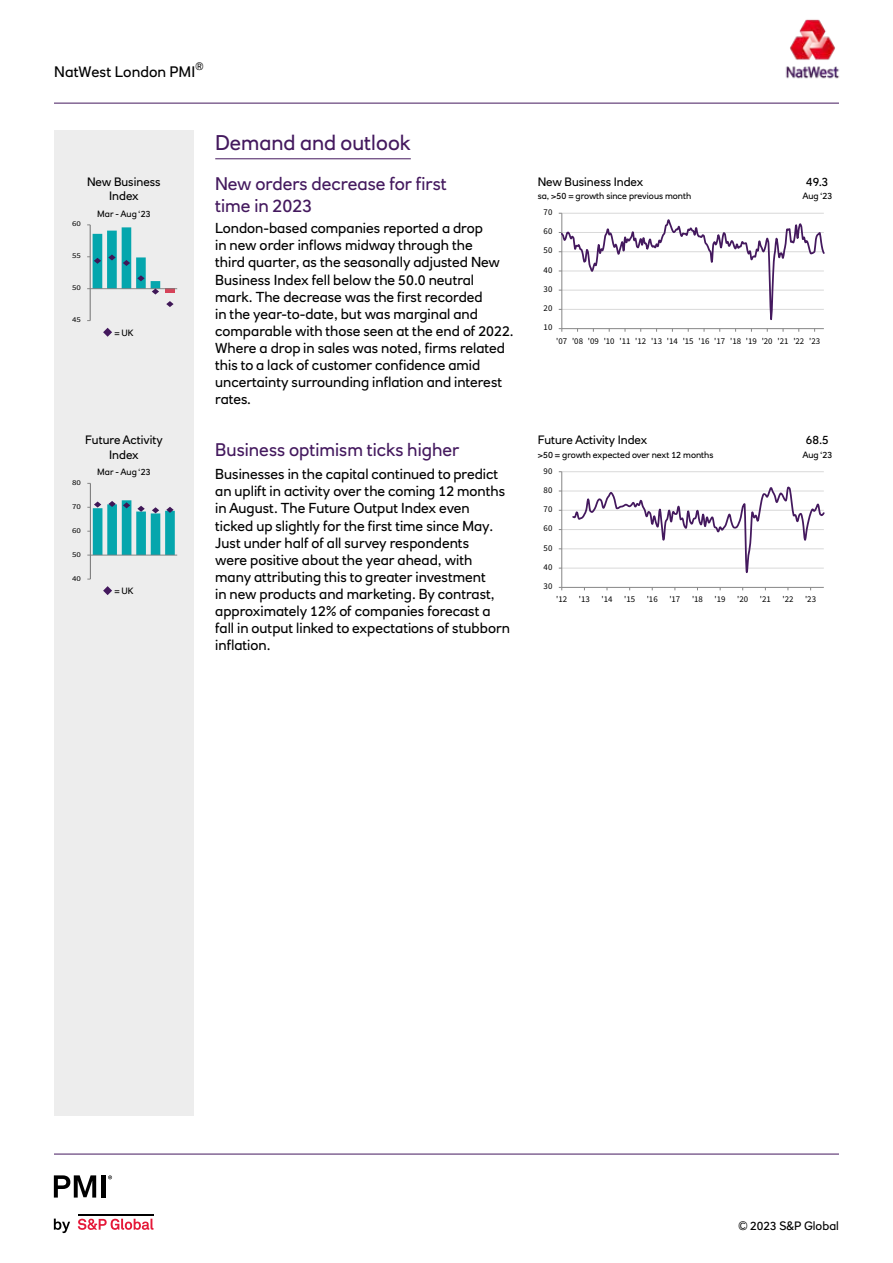
<style>
.page{position:relative;width:893px;height:1263px;background:#fff}
.page>*{position:absolute;margin:0;border:0;box-sizing:border-box;transform-origin:0 0}
.t1{font:21px "RN House Sans";color:#44195e}
.t2{font:18px/21.6px "RN House Sans";color:#44195e}
.t3{font:15px "RN House Sans";letter-spacing:.005em;color:#000}
.t4{font:14.25px/17.1px "RN House Sans";color:#000}
.t5{font:12px/14.4px "RN House Sans";color:#000;text-align:center}
.t6{font:10.5px "RN House Sans";color:#000}
.t7{font:9px "RN House Sans";color:#000}
.t8{font:8.85px "Source Sans Pro";letter-spacing:-.005em;color:#000}
.t9{font:7.35px "Source Sans Pro";letter-spacing:.005em;color:#000;scale:1.21 1}
</style>
<div class="page">
<hr style="left:54px;top:103px;width:785px;height:1px;background:#44195e">
<hr style="left:54px;top:1154px;width:785px;height:1px;background:#44195e">
<img style="left:785px;top:19px;width:55px;height:60px">
<svg style="left:54px;top:1218px;width:16px;height:15px"></svg>
<svg style="left:78px;top:1218px;width:75px;height:12px"></svg>
<hr style="left:78px;top:1213px;width:75px;height:2px;background:#000">
<svg style="left:54px;top:1175px;width:42px;height:22px"></svg>
<div style="left:101px;top:1175px;width:5px;height:22px;background:#000"></div>
<svg style="left:108px;top:1175px;width:4px;height:4px"></svg>
<div style="left:54px;top:131px;width:140px;height:985px;background:#ededed"></div>
<hr style="left:215px;top:159px;width:196px;height:1px;background:#44195e">
<svg style="left:559px;top:213px;width:265px;height:119px"></svg>
<svg style="left:165px;top:289px;width:10px;height:4px"></svg>
<hr style="left:90px;top:225px;width:1px;height:96px;background:#868686">
<hr style="left:90px;top:288px;width:87px;height:1px;background:#868686">
<svg style="left:87px;top:225px;width:73px;height:70px"></svg>
<svg style="left:166px;top:301px;width:8px;height:6px"></svg>
<hr style="left:90px;top:483px;width:1px;height:96px;background:#868686">
<hr style="left:90px;top:555px;width:87px;height:1px;background:#868686">
<svg style="left:87px;top:500px;width:88px;height:56px"></svg>
<hr style="left:562px;top:568px;width:262px;height:1px;background:#d9d9d9">
<hr style="left:562px;top:548px;width:262px;height:1px;background:#d9d9d9">
<hr style="left:562px;top:529px;width:262px;height:1px;background:#d9d9d9">
<hr style="left:562px;top:510px;width:262px;height:1px;background:#d9d9d9">
<hr style="left:562px;top:491px;width:262px;height:1px;background:#d9d9d9">
<hr style="left:562px;top:471px;width:262px;height:1px;background:#d9d9d9">
<hr style="left:561px;top:472px;width:1px;height:115px;background:#868686">
<hr style="left:562px;top:587px;width:262px;height:1px;background:#868686">
<svg style="left:571px;top:486px;width:253px;height:87px"></svg>
<svg style="left:103px;top:328px;width:9px;height:9px"></svg>
<svg style="left:103px;top:586px;width:9px;height:9px"></svg>
<p class="t6" style="left:196px;top:59px;width:10px">®</p>
<p class="t3" style="left:54px;top:63px;width:143px">NatWest London PMI</p>
<p class="t5" style="left:87px;top:174px;width:75px">New Business<br>Index</p>
<p class="t9" style="left:72px;top:219px;width:9px">60</p>
<p class="t9" style="left:72px;top:251px;width:9px">55</p>
<p class="t9" style="left:72px;top:283px;width:9px">50</p>
<p class="t9" style="left:72px;top:315px;width:9px">45</p>
<p class="t7" style="left:97px;top:208px;width:55px">Mar - Aug ‘23</p>
<p class="t7" style="left:114px;top:327px;width:21px">= UK</p>
<p class="t5" style="left:85px;top:433px;width:79px">Future Activity<br>Index</p>
<p class="t9" style="left:72px;top:477px;width:9px">80</p>
<p class="t9" style="left:72px;top:501px;width:9px">70</p>
<p class="t9" style="left:72px;top:525px;width:9px">60</p>
<p class="t9" style="left:72px;top:549px;width:9px">50</p>
<p class="t9" style="left:72px;top:573px;width:9px">40</p>
<p class="t7" style="left:97px;top:466px;width:55px">Mar - Aug ‘23</p>
<p class="t7" style="left:114px;top:585px;width:21px">= UK</p>
<h1 class="t1" style="left:215px;top:130px;width:197px">Demand and outlook</h1>
<p class="t2" style="left:215px;top:173px;width:233px">New orders decrease for first time in 2023</p>
<p class="t4" style="left:215px;top:220px;width:300px">London-based companies reported a drop<br>in new order inflows midway through the<br>third quarter, as the seasonally adjusted New Business Index fell below the 50.0 neutral mark. The decrease was the first recorded<br>in the year-to-date, but was marginal and comparable with those seen at the end of 2022.<br>Where a drop in sales was noted, firms related this to a lack of customer confidence amid uncertainty surrounding inflation and interest rates.</p>
<p class="t2" style="left:215px;top:438px;width:246px">Business optimism ticks higher</p>
<p class="t4" style="left:215px;top:466px;width:296px">Businesses in the capital continued to predict an uplift in activity over the coming 12 months in August. The Future Output Index even ticked up slightly for the first time since May.<br>Just under half of all survey respondents<br>were positive about the year ahead, with many attributing this to greater investment<br>in new products and marketing. By contrast, approximately 12% of companies forecast a fall in output linked to expectations of stubborn inflation.</p>
<p class="t5" style="left:538px;top:174px;width:107px">New Business Index</p>
<p class="t7" style="left:538px;top:191px;width:155px">sa, &gt;50 = growth since previous month</p>
<p class="t8" style="left:544px;top:206px;width:10px">70</p>
<p class="t8" style="left:544px;top:225px;width:10px">60</p>
<p class="t8" style="left:544px;top:245px;width:10px">50</p>
<p class="t8" style="left:544px;top:264px;width:10px">40</p>
<p class="t8" style="left:544px;top:283px;width:10px">30</p>
<p class="t8" style="left:544px;top:302px;width:10px">20</p>
<p class="t8" style="left:544px;top:322px;width:10px">10</p>
<p class="t5" style="left:806px;top:174px;width:24px">49.3</p>
<p class="t7" style="left:802px;top:191px;width:32px">Aug ‘23</p>
<p class="t8" style="left:556px;top:335px;width:265px">'07 '08 '09 '10 '11 '12 '13 '14 '15 '16 '17 '18 '19 '20 '21 '22 '23</p>
<p class="t5" style="left:538px;top:433px;width:111px">Future Activity Index</p>
<p class="t7" style="left:538px;top:449px;width:177px">&gt;50 = growth expected over next 12 months</p>
<p class="t7" style="left:802px;top:449px;width:32px">Aug ‘23</p>
<p class="t5" style="left:806px;top:433px;width:25px">68.5</p>
<p class="t8" style="left:544px;top:465px;width:10px">90</p>
<p class="t8" style="left:544px;top:484px;width:10px">80</p>
<p class="t8" style="left:544px;top:503px;width:10px">70</p>
<p class="t8" style="left:544px;top:522px;width:10px">60</p>
<p class="t8" style="left:544px;top:542px;width:10px">50</p>
<p class="t8" style="left:544px;top:561px;width:10px">40</p>
<p class="t8" style="left:544px;top:580px;width:10px">30</p>
<p class="t8" style="left:556px;top:593px;width:12px">'12</p>
<p class="t8" style="left:579px;top:593px;width:12px">'13</p>
<p class="t8" style="left:601px;top:593px;width:12px">'14</p>
<p class="t8" style="left:624px;top:593px;width:12px">'15</p>
<p class="t8" style="left:647px;top:593px;width:12px">'16</p>
<p class="t8" style="left:669px;top:593px;width:12px">'17</p>
<p class="t8" style="left:692px;top:593px;width:12px">'18</p>
<p class="t8" style="left:715px;top:593px;width:12px">'19</p>
<p class="t8" style="left:737px;top:593px;width:12px">'20</p>
<p class="t8" style="left:760px;top:593px;width:12px">'21</p>
<p class="t8" style="left:782px;top:593px;width:12px">'22</p>
<p class="t8" style="left:805px;top:593px;width:12px">'23</p>
<p class="t5" style="left:739px;top:1218px;width:102px">© 2023 S&amp;P Global</p>
</div>
